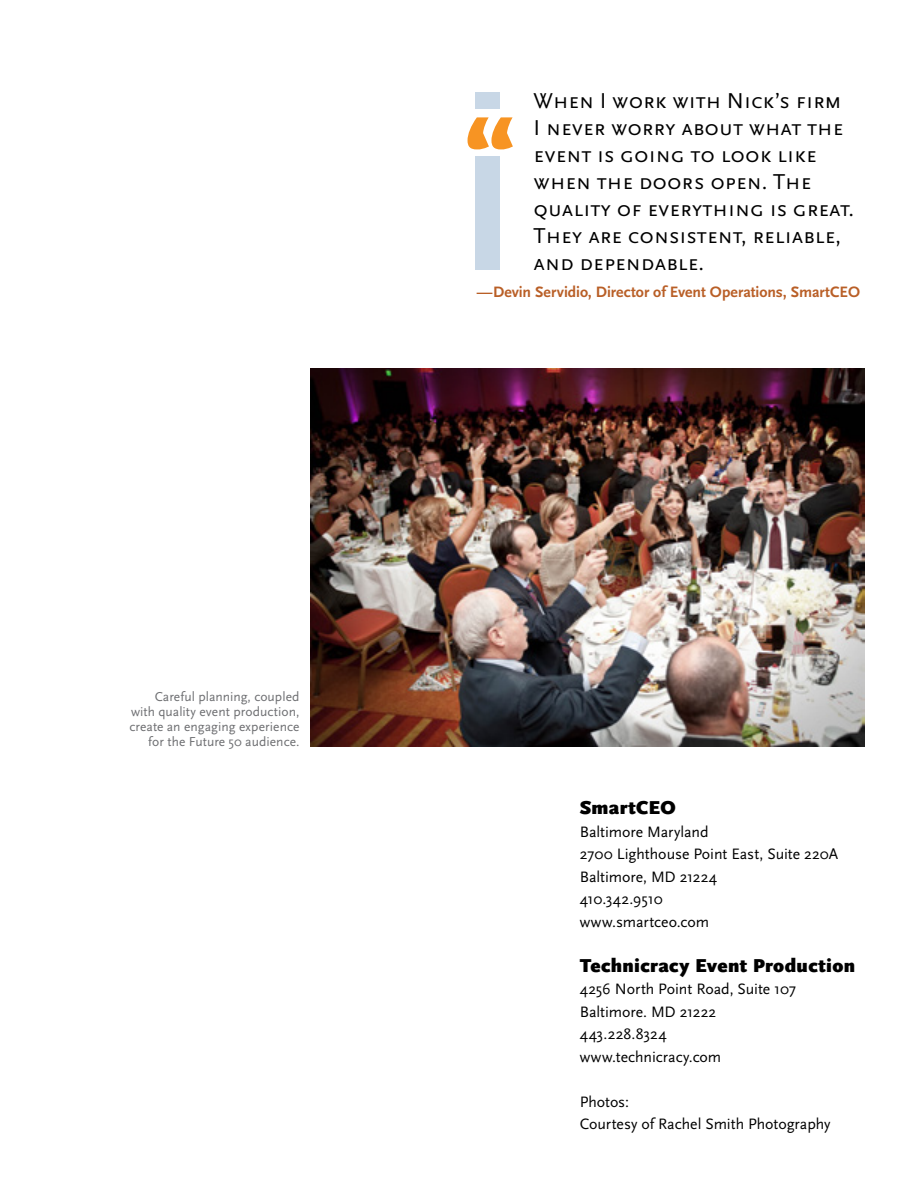
<style>
.page{position:relative;width:918px;height:1188px;background:#fff}
.page>*{position:absolute;margin:0;border:0;box-sizing:border-box;transform-origin:0 0}
.Header_H2{font:900 105px "Scala Sans";color:#f79423}
.t1{font:22.5px/27px "Scala Sans Caps";color:#000}
.Bold_Intro{font:900 19.5px "Scala Sans";letter-spacing:.02em;color:#000}
.Bold_Intro-2{font:15.75px/22.5px "Scala Sans";letter-spacing:-.005em;color:#000}
.Bold_Intro-3{font:700 15.75px "Scala Sans";letter-spacing:-.005em;color:#b95f27}
.t2{font:13.5px/15px "Scala Sans";letter-spacing:.005em;color:#6d6e71;text-align:right}
</style>
<div class="page">
<img style="left:310px;top:369px;width:555px;height:377px">
<div style="left:476px;top:92px;width:24px;height:178px;background:#c8d7e6"></div>
<div style="left:456px;top:109px;width:68px;height:47px;background:#fff"></div>
<h4 class="t2" style="left:129px;top:689px;width:172px">Careful planning, coupled with quality event production, create an engaging experience for the Future 50 audience.</h4>
<p class="t1" style="left:534px;top:87px;width:310px">When I work with Nick’s firm</p>
<p class="t1" style="left:534px;top:114px;width:311px">I never worry about what the event is going to look like</p>
<p class="t1" style="left:534px;top:168px;width:322px">when the doors open. The quality of everything is great.</p>
<p class="t1" style="left:534px;top:222px;width:309px">They are consistent, reliable, and dependable.</p>
<h3 class="Bold_Intro-3" style="left:477px;top:284px;width:385px">—Devin Servidio, Director of Event Operations, SmartCEO</h3>
<p class="Header_H2" style="left:464px;top:95px;width:54px">“</p>
<h3 class="Bold_Intro" style="left:580px;top:798px;width:98px">SmartCEO</h3>
<h3 class="Bold_Intro-2" style="left:580px;top:821px;width:130px">Baltimore Maryland</h3>
<h3 class="Bold_Intro-2" style="left:580px;top:843px;width:260px">2700 Lighthouse Point East, Suite 220A</h3>
<h3 class="Bold_Intro-2" style="left:580px;top:866px;width:139px">Baltimore, MD 21224</h3>
<h3 class="Bold_Intro-2" style="left:580px;top:888px;width:84px">410.342.9510</h3>
<h3 class="Bold_Intro-2" style="left:580px;top:911px;width:131px">www.smartceo.com</h3>
<h3 class="Bold_Intro" style="left:580px;top:955px;width:277px">Technicracy Event Production</h3>
<h3 class="Bold_Intro-2" style="left:580px;top:978px;width:218px">4256 North Point Road, Suite 107</h3>
<h3 class="Bold_Intro-2" style="left:580px;top:1001px;width:138px">Baltimore. MD 21222</h3>
<h3 class="Bold_Intro-2" style="left:580px;top:1023px;width:88px">443.228.8324</h3>
<h3 class="Bold_Intro-2" style="left:580px;top:1046px;width:143px">www.technicracy.com</h3>
<h3 class="Bold_Intro-2" style="left:580px;top:1091px;width:252px">Photos:<br>Courtesy of Rachel Smith Photography</h3>
</div>
